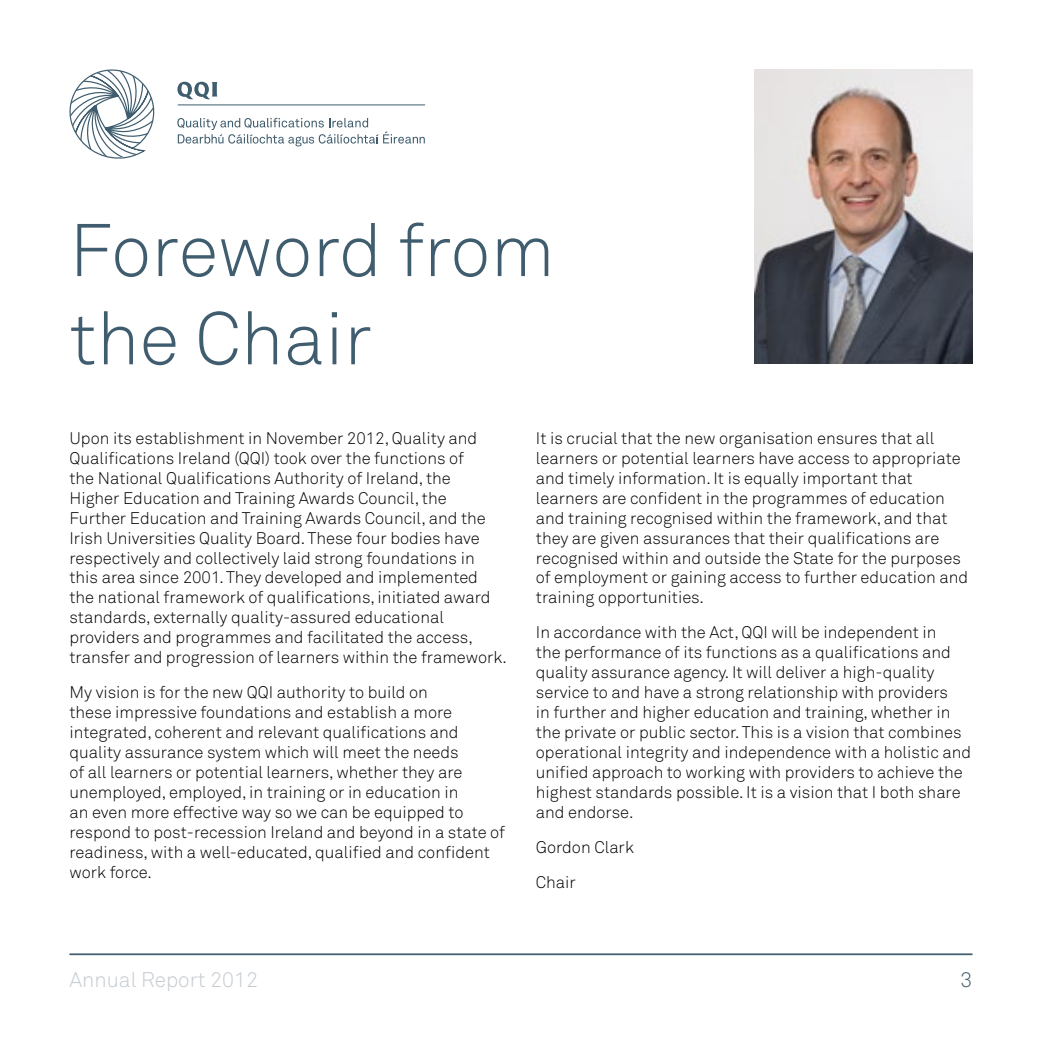
<style>
.page{position:relative;width:1042px;height:1042px;background:#fff}
.page>*{position:absolute;margin:0;border:0;box-sizing:border-box;transform-origin:0 0}
.titles{font:300 73.5px/88.2px "Akkurat";color:#3f5d6e}
.t1{font:300 21px "Akkurat";color:#c4cbd1}
.t2{font:300 21px "Akkurat";color:#3f5d6e}
.body{font:300 16.62px/19.9px "Akkurat";color:#000}
</style>
<div class="page">
<hr style="left:69px;top:953px;width:903px;height:2px;background:#3f5d6e">
<svg style="left:177px;top:82px;width:40px;height:18px"></svg>
<svg style="left:177px;top:118px;width:248px;height:28px"></svg>
<hr style="left:178px;top:105px;width:247px;height:1px;background:#3f5d6e">
<svg style="left:69px;top:69px;width:86px;height:90px"></svg>
<img style="left:754px;top:69px;width:218px;height:295px">
<p class="titles" style="left:69px;top:205px;width:487px">Foreword from the Chair</p>
<p class="body" style="left:69px;top:428px;width:439px">Upon its establishment in November 2012, Quality and Qualifications Ireland (QQI) took over the functions of<br>the National Qualifications Authority of Ireland, the<br>Higher Education and Training Awards Council, the Further Education and Training Awards Council, and the Irish Universities Quality Board. These four bodies have respectively and collectively laid strong foundations in this area since 2001. They developed and implemented the national framework of qualifications, initiated award standards, externally quality-assured educational providers and programmes and facilitated the access, transfer and progression of learners within the framework.</p>
<p class="body" style="left:69px;top:682px;width:437px">My vision is for the new QQI authority to build on<br>these impressive foundations and establish a more integrated, coherent and relevant qualifications and quality assurance system which will meet the needs<br>of all learners or potential learners, whether they are unemployed, employed, in training or in education in<br>an even more effective way so we can be equipped to respond to post-recession Ireland and beyond in a state of readiness, with a well-educated, qualified and confident work force.</p>
<p class="body" style="left:536px;top:428px;width:434px">It is crucial that the new organisation ensures that all learners or potential learners have access to appropriate and timely information. It is equally important that learners are confident in the programmes of education and training recognised within the framework, and that they are given assurances that their qualifications are recognised within and outside the State for the purposes of employment or gaining access to further education and training opportunities.</p>
<p class="body" style="left:536px;top:622px;width:437px">In accordance with the Act, QQI will be independent in<br>the performance of its functions as a qualifications and quality assurance agency. It will deliver a high-quality service to and have a strong relationship with providers<br>in further and higher education and training, whether in the private or public sector. This is a vision that combines operational integrity and independence with a holistic and unified approach to working with providers to achieve the highest standards possible. It is a vision that I both share and endorse.</p>
<p class="body" style="left:536px;top:836px;width:100px">Gordon Clark</p>
<p class="body" style="left:536px;top:871px;width:42px">Chair</p>
<p class="t1" style="left:69px;top:967px;width:190px">Annual Report 2012</p>
<p class="t2" style="left:960px;top:967px;width:13px">3</p>
</div>
